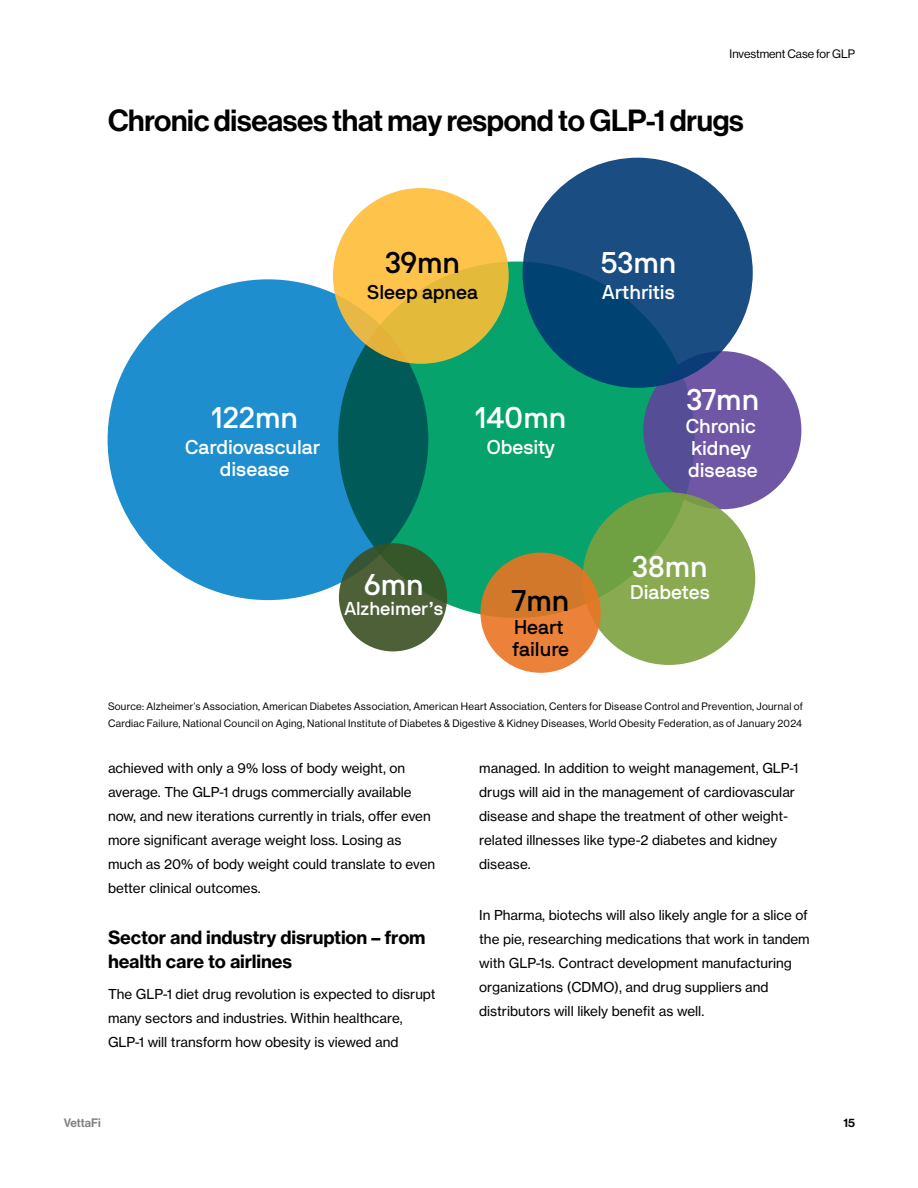
<style>
.page{position:relative;width:918px;height:1188px;background:#fff}
.page>*{position:absolute;margin:0;border:0;box-sizing:border-box;transform-origin:0 0}
.H3_Subhead{font:30px "N Haas Grotesk DS Pro 65 Md";letter-spacing:-.01em;color:#000}
.t1{font:29.85px "JPMAM Pro Med";color:#fff}
.t2{font:29.85px "JPMAM Pro Med";color:#000}
.t3{font:19.8px/22.4px "JPMAM Pro Med";color:#fff;text-align:center}
.t4{font:19.8px/22.4px "JPMAM Pro Med";color:#000}
.t5{font:18.6px "JPMAM Pro Med";color:#fff}
.H4_Subhead{font:18px/24px "N Haas Grotesk TX Pro 75 Bd";letter-spacing:-.01em;color:#000}
.Body_final{font:13.5px/24px "N Haas Grotesk TX Pro 55 Rg";color:#000}
.t6{font:12px "N Haas Grotesk DS Pro 55 Rg";color:#000}
.t7{font:12px "N Haas Grotesk DS Pro 65 Md";letter-spacing:-.005em;color:#818181}
.t8{font:12px "N Haas Grotesk DS Pro 65 Md";color:#000}
.Footnote_no_rule{font:10.5px/16.5px "N Haas Grotesk DS Pro 55 Rg";letter-spacing:.03em;color:#000}
</style>
<div class="page">
<div style="left:338px;top:262px;width:357px;height:356px;background:#06a36d;border-radius:50%"></div>
<svg style="left:108px;top:279px;width:320px;height:321px;background:#1985b9"></svg>
<svg style="left:333px;top:188px;width:176px;height:176px;background:#f3be44"></svg>
<div style="left:643px;top:351px;width:158px;height:158px;background:linear-gradient(to right,#564f96,#785aaa);border-radius:50%"></div>
<svg style="left:583px;top:492px;width:172px;height:173px;background:#82a74d"></svg>
<div style="left:480px;top:553px;width:121px;height:120px;background:linear-gradient(to bottom,#cb7425,#f28742);border-radius:50%"></div>
<svg style="left:339px;top:543px;width:108px;height:108px;background:#475d34"></svg>
<svg style="left:523px;top:158px;width:230px;height:230px;background:#12497d"></svg>
<p class="t6" style="left:730px;top:47px;width:127px">Investment Case for GLP</p>
<p class="H3_Subhead" style="left:108px;top:103px;width:637px">Chronic diseases that may respond to GLP-1 drugs</p>
<p class="t2" style="left:385px;top:246px;width:76px">39mn</p>
<p class="t4" style="left:367px;top:281px;width:112px">Sleep apnea</p>
<p class="t1" style="left:601px;top:246px;width:77px">53mn</p>
<p class="t3" style="left:602px;top:281px;width:74px">Arthritis</p>
<p class="t1" style="left:212px;top:400px;width:88px">122mn</p>
<p class="t3" style="left:185px;top:436px;width:136px">Cardiovascular disease</p>
<p class="t1" style="left:475px;top:400px;width:92px">140mn</p>
<p class="t3" style="left:487px;top:436px;width:69px">Obesity</p>
<p class="t1" style="left:364px;top:567px;width:61px">6mn</p>
<p class="t5" style="left:344px;top:598px;width:101px">Alzheimer’s</p>
<p class="t2" style="left:513px;top:584px;width:58px">7mn</p>
<p class="t4" style="left:513px;top:615px;width:58px">Heart failure</p>
<p class="t1" style="left:687px;top:383px;width:74px">37mn</p>
<p class="t3" style="left:686px;top:414px;width:74px;text-align:left">Chronic kidney disease</p>
<p class="t1" style="left:633px;top:549px;width:77px">38mn</p>
<p class="t3" style="left:630px;top:581px;width:81px">Diabetes</p>
<p class="Footnote_no_rule" style="left:108px;top:698px;width:696px">Source: Alzheimer’s Association, American Diabetes Association, American Heart Association, Centers for Disease Control and Prevention, Journal of<br>Cardiac Failure, National Council on Aging, National Institute of Diabetes &amp; Digestive &amp; Kidney Diseases, World Obesity Federation, as of January 2024</p>
<p class="Body_final" style="left:479px;top:756px;width:321px">managed. In addition to weight management, GLP-1 drugs will aid in the management of cardiovascular disease and shape the treatment of other weight&shy;related illnesses like type-2 diabetes and kidney disease.</p>
<p class="Body_final" style="left:108px;top:756px;width:329px">achieved with only a 9% loss of body weight, on average. The GLP-1 drugs commercially available now, and new iterations currently in trials, offer even more significant average weight loss. Losing as much as 20% of body weight could translate to even better clinical outcomes.</p>
<p class="H4_Subhead" style="left:108px;top:925px;width:319px">Sector and industry disruption – from health care to airlines</p>
<p class="Body_final" style="left:108px;top:982px;width:329px">The GLP-1 diet drug revolution is expected to disrupt many sectors and industries. Within healthcare,<br>GLP-1 will transform how obesity is viewed and</p>
<p class="Body_final" style="left:479px;top:903px;width:332px">In Pharma, biotechs will also likely angle for a slice of the pie, researching medications that work in tandem with GLP-1s. Contract development manufacturing organizations (CDMO), and drug suppliers and distributors will likely benefit as well.</p>
<p class="t7" style="left:64px;top:1116px;width:38px">VettaFi</p>
<p class="t8" style="left:843px;top:1116px;width:13px">15</p>
</div>
